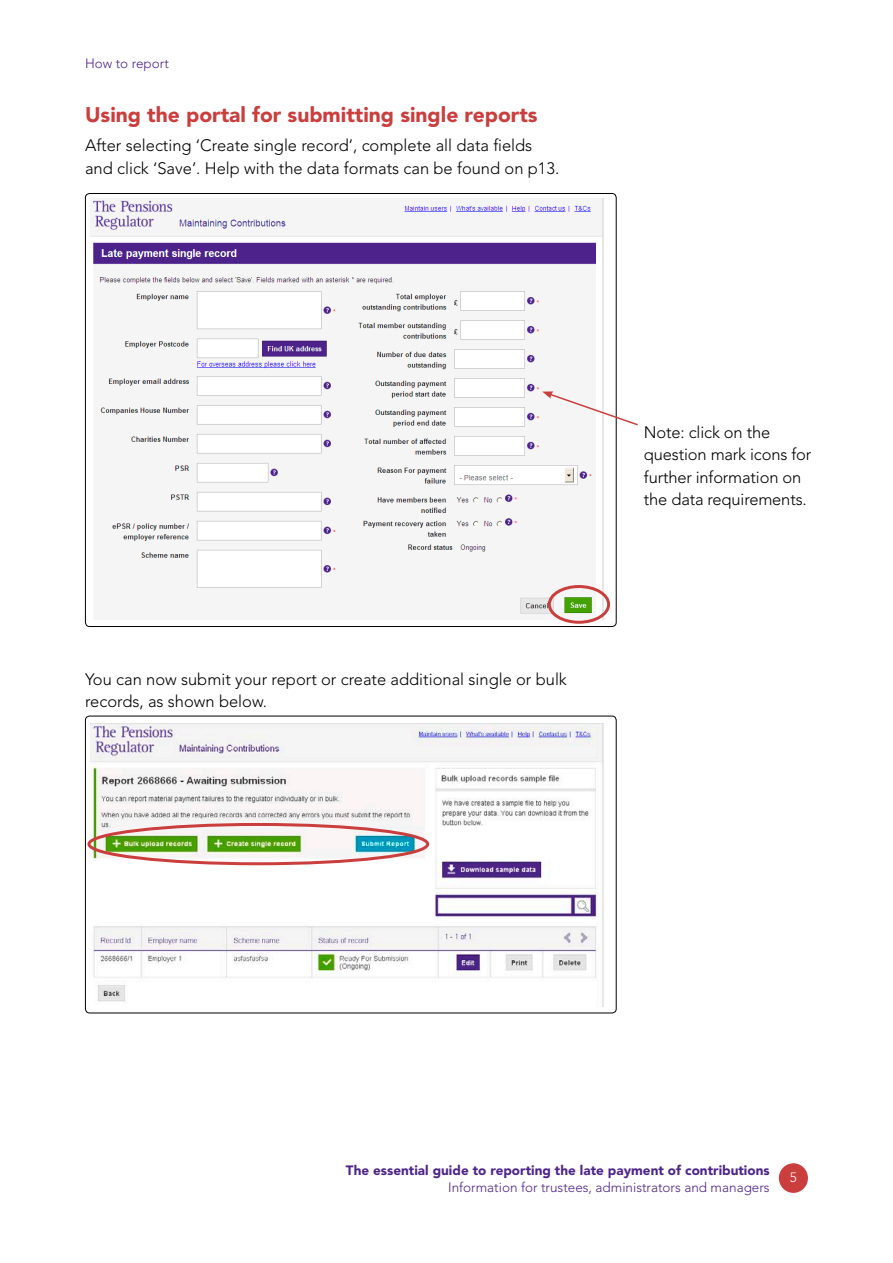
<style>
.page{position:relative;width:893px;height:1263px;background:#fff}
.page>*{position:absolute;margin:0;border:0;box-sizing:border-box;transform-origin:0 0}
.t1{font:900 21px "Avenir LT Std";color:#ca3e3d}
.t2{font:300 16.5px/22.5px "Avenir LT Std";color:#000}
.t3{font:300 13.5px "Avenir LT Std";color:#4e258a}
.t4{font:900 13.5px "Avenir LT Std";color:#4e258a}
.t5{font:300 13.5px "Avenir LT Std";color:#fff}
</style>
<div class="page">
<img style="left:90px;top:199px;width:514px;height:421px">
<div style="left:548px;top:585px;width:62px;height:39px;border:3px solid #ca3e3d;border-radius:50%"></div>
<svg style="left:542px;top:391px;width:96px;height:36px"></svg>
<div style="left:85px;top:716px;width:532px;height:297px;border:1px solid #000;border-radius:4px"></div>
<img style="left:90px;top:723px;width:513px;height:284px">
<div style="left:87px;top:823px;width:342px;height:42px;border:3px solid #ca3e3d;border-radius:50%"></div>
<div style="left:779px;top:1163px;width:29px;height:30px;background:#ca3e3d;border-radius:50%"></div>
<p class="t3" style="left:85px;top:55px;width:85px">How to report</p>
<h3 class="t1" style="left:85px;top:102px;width:454px">Using the portal for submitting single reports</h3>
<p class="t2" style="left:85px;top:134px;width:476px">After selecting ‘Create single record’, complete all data fields and click ‘Save’. Help with the data formats can be found on p13.</p>
<p class="t2" style="left:85px;top:668px;width:483px">You can now submit your report or create additional single or bulk records, as shown below.</p>
<p class="t2" style="left:644px;top:421px;width:169px">Note: click on the question mark icons for further information on the data requirements.</p>
<p class="t4" style="left:346px;top:1162px;width:425px">The essential guide to reporting the late payment of contributions</p>
<p class="t3" style="left:448px;top:1179px;width:323px">Information for trustees, administrators and managers</p>
<p class="t5" style="left:790px;top:1170px;width:9px">5</p>
</div>
